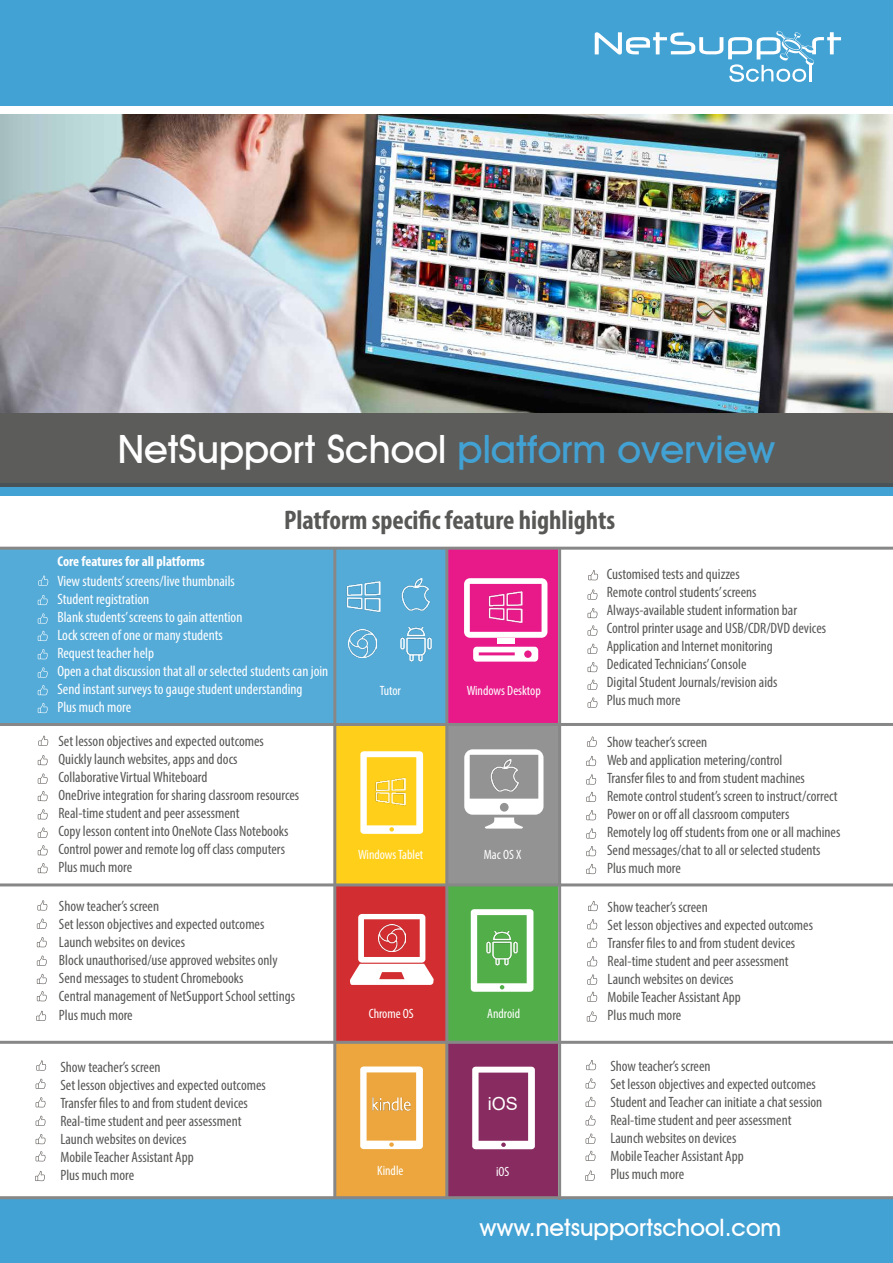
<style>
.page{position:relative;width:893px;height:1263px;background:#fff}
.page>*{position:absolute;margin:0;border:0;box-sizing:border-box;transform-origin:0 0}
.t1{font:500 39px "Avant Garde IT Cby BT";color:#fff}
.t2{font:700 condensed 27px "Myriad Pro";color:#585856}
.t3{font:500 24px "Avant Garde IT Cby BT";color:#fff}
.t4{font:18px "Arial";color:#fff}
.t5{font:condensed 15px/18px "Myriad Pro";color:#575756}
.t6{font:condensed 15px/18px "Myriad Pro";color:#fff}
.t7{font:700 condensed 14.25px "Myriad Pro";color:#fff}
.t8{font:condensed 13.5px "Myriad Pro";color:#fff}
.s1{color:#42a2d4}
</style>
<div class="page">
<div style="left:0;top:483px;width:893px;height:12px;background:#42a2d4"></div>
<div style="left:0;top:1199px;width:893px;height:64px;background:#42a2d4"></div>
<div style="left:0;top:405px;width:893px;height:82px;background:#5c5c5b"></div>
<div style="left:0;top:0;width:893px;height:106px;background:#42a2d4"></div>
<svg style="left:595px;top:30px;width:246px;height:52px"></svg>
<div style="left:335px;top:886px;width:111px;height:155px;background:#d22e31"></div>
<div style="left:0;top:549px;width:446px;height:174px;background:#55abd8"></div>
<div style="left:336px;top:1043px;width:110px;height:156px;background:#eca63d"></div>
<div style="left:447px;top:725px;width:112px;height:160px;background:#939393"></div>
<div style="left:448px;top:886px;width:110px;height:155px;background:#52ae49"></div>
<svg style="left:471px;top:909px;width:62px;height:83px"></svg>
<img style="left:484px;top:930px;width:35px;height:35px">
<svg style="left:464px;top:749px;width:79px;height:79px"></svg>
<img style="left:489px;top:760px;width:32px;height:32px">
<div style="left:446px;top:549px;width:112px;height:174px;background:#e81a8a"></div>
<div style="left:336px;top:725px;width:110px;height:159px;background:#ffcf1a"></div>
<div style="left:448px;top:1043px;width:110px;height:155px;background:#882b60"></div>
<svg style="left:464px;top:578px;width:83px;height:60px"></svg>
<div style="left:497px;top:638px;width:18px;height:6px;background:#fff"></div>
<svg style="left:473px;top:647px;width:65px;height:15px"></svg>
<img style="left:488px;top:590px;width:34px;height:34px">
<svg style="left:360px;top:751px;width:63px;height:83px"></svg>
<img style="left:376px;top:777px;width:30px;height:30px">
<svg style="left:350px;top:914px;width:84px;height:71px"></svg>
<img style="left:379px;top:924px;width:27px;height:27px">
<svg style="left:360px;top:1066px;width:63px;height:83px"></svg>
<img style="left:371px;top:1096px;width:41px;height:17px">
<svg style="left:472px;top:1067px;width:63px;height:82px"></svg>
<img style="left:349px;top:630px;width:27px;height:27px">
<img style="left:346px;top:581px;width:34px;height:32px">
<img style="left:401px;top:578px;width:30px;height:33px">
<img style="left:400px;top:626px;width:32px;height:35px">
<svg style="left:38px;top:576px;width:10px;height:10px"></svg>
<svg style="left:38px;top:595px;width:10px;height:10px"></svg>
<svg style="left:38px;top:613px;width:10px;height:11px"></svg>
<svg style="left:38px;top:631px;width:10px;height:10px"></svg>
<svg style="left:38px;top:649px;width:10px;height:10px"></svg>
<svg style="left:38px;top:667px;width:10px;height:11px"></svg>
<svg style="left:38px;top:685px;width:10px;height:10px"></svg>
<svg style="left:38px;top:703px;width:10px;height:10px"></svg>
<svg style="left:38px;top:736px;width:10px;height:10px"></svg>
<svg style="left:38px;top:755px;width:10px;height:10px"></svg>
<svg style="left:38px;top:773px;width:10px;height:11px"></svg>
<svg style="left:38px;top:791px;width:10px;height:10px"></svg>
<svg style="left:38px;top:809px;width:10px;height:10px"></svg>
<svg style="left:38px;top:827px;width:10px;height:11px"></svg>
<svg style="left:38px;top:845px;width:10px;height:10px"></svg>
<svg style="left:38px;top:863px;width:10px;height:10px"></svg>
<svg style="left:587px;top:736px;width:10px;height:11px"></svg>
<svg style="left:586px;top:756px;width:10px;height:10px"></svg>
<svg style="left:586px;top:774px;width:10px;height:10px"></svg>
<svg style="left:586px;top:792px;width:10px;height:10px"></svg>
<svg style="left:586px;top:810px;width:10px;height:10px"></svg>
<svg style="left:586px;top:828px;width:10px;height:10px"></svg>
<svg style="left:586px;top:846px;width:10px;height:10px"></svg>
<svg style="left:586px;top:864px;width:10px;height:10px"></svg>
<svg style="left:37px;top:900px;width:10px;height:10px"></svg>
<svg style="left:37px;top:918px;width:10px;height:11px"></svg>
<svg style="left:37px;top:937px;width:10px;height:10px"></svg>
<svg style="left:37px;top:955px;width:10px;height:11px"></svg>
<svg style="left:37px;top:974px;width:10px;height:10px"></svg>
<svg style="left:37px;top:991px;width:10px;height:10px"></svg>
<svg style="left:36px;top:1011px;width:10px;height:10px"></svg>
<svg style="left:588px;top:570px;width:10px;height:10px"></svg>
<svg style="left:588px;top:589px;width:9px;height:11px"></svg>
<svg style="left:588px;top:608px;width:9px;height:10px"></svg>
<svg style="left:588px;top:625px;width:9px;height:11px"></svg>
<svg style="left:588px;top:644px;width:9px;height:10px"></svg>
<svg style="left:588px;top:662px;width:9px;height:10px"></svg>
<svg style="left:588px;top:680px;width:9px;height:10px"></svg>
<svg style="left:588px;top:697px;width:9px;height:11px"></svg>
<svg style="left:588px;top:901px;width:10px;height:10px"></svg>
<svg style="left:587px;top:919px;width:10px;height:10px"></svg>
<svg style="left:587px;top:938px;width:10px;height:10px"></svg>
<svg style="left:587px;top:956px;width:10px;height:10px"></svg>
<svg style="left:587px;top:974px;width:10px;height:11px"></svg>
<svg style="left:587px;top:992px;width:10px;height:10px"></svg>
<svg style="left:587px;top:1011px;width:10px;height:10px"></svg>
<svg style="left:36px;top:1060px;width:10px;height:11px"></svg>
<svg style="left:36px;top:1079px;width:10px;height:10px"></svg>
<svg style="left:36px;top:1097px;width:10px;height:10px"></svg>
<svg style="left:36px;top:1116px;width:10px;height:10px"></svg>
<svg style="left:36px;top:1134px;width:10px;height:10px"></svg>
<svg style="left:36px;top:1151px;width:10px;height:10px"></svg>
<svg style="left:35px;top:1171px;width:10px;height:10px"></svg>
<svg style="left:586px;top:1060px;width:10px;height:10px"></svg>
<svg style="left:586px;top:1078px;width:10px;height:10px"></svg>
<svg style="left:586px;top:1097px;width:10px;height:10px"></svg>
<svg style="left:586px;top:1115px;width:10px;height:10px"></svg>
<svg style="left:586px;top:1133px;width:10px;height:11px"></svg>
<svg style="left:586px;top:1151px;width:10px;height:10px"></svg>
<svg style="left:585px;top:1170px;width:10px;height:11px"></svg>
<img style="left:0;top:115px;width:893px;height:297px">
<hr style="left:0;top:1041px;width:893px;height:3px;background:#878787">
<hr style="left:333px;top:549px;width:3px;height:650px;background:#878787">
<hr style="left:558px;top:547px;width:3px;height:653px;background:#878787">
<hr style="left:0;top:883px;width:893px;height:3px;background:#878787">
<hr style="left:445px;top:549px;width:3px;height:650px;background:#878787">
<hr style="left:0;top:723px;width:893px;height:3px;background:#878787">
<hr style="left:0;top:547px;width:893px;height:3px;background:#878787">
<hr style="left:0;top:1196px;width:893px;height:3px;background:#878787">
<h1 class="t1" style="left:118px;top:426px;width:659px">NetSupport School <span class="s1">platform overview</span></h1>
<h2 class="t2" style="left:284px;top:503px;width:333px">Platform specific feature highlights</h2>
<p class="t7" style="left:57px;top:552px;width:149px">Core features for all platforms</p>
<p class="t6" style="left:57px;top:572px;width:272px">View students’ screens/live thumbnails<br>Student registration<br>Blank students’ screens to gain attention<br>Lock screen of one or many students<br>Request teacher help<br>Open a chat discussion that all or selected students can join Send instant surveys to gauge student understanding<br>Plus much more</p>
<p class="t5" style="left:58px;top:732px;width:242px">Set lesson objectives and expected outcomes Quickly launch websites, apps and docs Collaborative Virtual Whiteboard<br>OneDrive integration for sharing classroom resources Real-time student and peer assessment<br>Copy lesson content into OneNote Class Notebooks Control power and remote log off class computers Plus much more</p>
<p class="t5" style="left:59px;top:896px;width:238px">Show teacher’s screen<br>Set lesson objectives and expected outcomes Launch websites on devices<br>Block unauthorised/use approved websites only Send messages to student Chromebooks<br>Central management of NetSupport School settings</p>
<p class="t5" style="left:59px;top:1006px;width:75px">Plus much more</p>
<p class="t5" style="left:60px;top:1057px;width:207px">Show teacher’s screen<br>Set lesson objectives and expected outcomes<br>Transfer files to and from student devices<br>Real-time student and peer assessment<br>Launch websites on devices<br>Mobile Teacher Assistant App<br>Plus much more</p>
<p class="t8" style="left:380px;top:683px;width:23px">Tutor</p>
<p class="t8" style="left:467px;top:683px;width:76px">Windows Desktop</p>
<p class="t8" style="left:358px;top:846px;width:67px">Windows Tablet</p>
<p class="t8" style="left:484px;top:846px;width:39px">Mac OS X</p>
<p class="t8" style="left:369px;top:1005px;width:47px">Chrome OS</p>
<p class="t8" style="left:487px;top:1005px;width:34px">Android</p>
<p class="t4" style="left:488px;top:1091px;width:32px">iOS</p>
<p class="t8" style="left:377px;top:1163px;width:28px">Kindle</p>
<p class="t8" style="left:496px;top:1163px;width:15px">iOS</p>
<p class="t5" style="left:607px;top:565px;width:221px">Customised tests and quizzes<br>Remote control students’ screens Always-available student information bar Control printer usage and USB/CDR/DVD devices Application and Internet monitoring<br>Dedicated Technicians’ Console<br>Digital Student Journals/revision aids<br>Plus much more</p>
<p class="t5" style="left:607px;top:733px;width:235px">Show teacher’s screen<br>Web and application metering/control<br>Transfer files to and from student machines Remote control student’s screen to instruct/correct Power on or off all classroom computers<br>Remotely log off students from one or all machines Send messages/chat to all or selected students Plus much more</p>
<p class="t5" style="left:608px;top:898px;width:207px">Show teacher’s screen<br>Set lesson objectives and expected outcomes<br>Transfer files to and from student devices<br>Real-time student and peer assessment<br>Launch websites on devices<br>Mobile Teacher Assistant App<br>Plus much more</p>
<p class="t5" style="left:610px;top:1057px;width:213px">Show teacher’s screen<br>Set lesson objectives and expected outcomes<br>Student and Teacher can initiate a chat session<br>Real-time student and peer assessment<br>Launch websites on devices<br>Mobile Teacher Assistant App<br>Plus much more</p>
<h3 class="t3" style="left:479px;top:1212px;width:304px">www.netsupportschool.com</h3>
</div>
